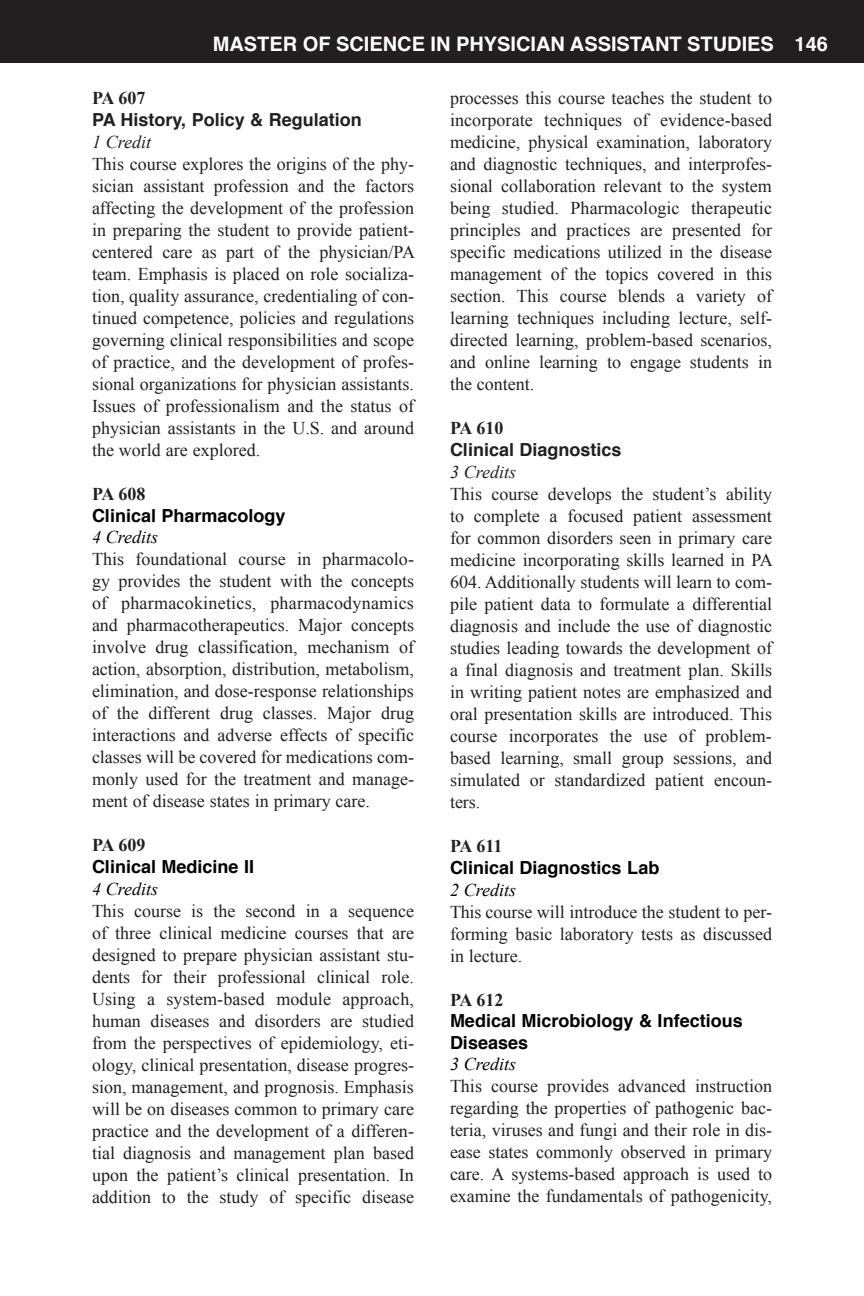
<style>
.page{position:relative;width:864px;height:1296px;background:#fff}
.page>*{position:absolute;margin:0;border:0;box-sizing:border-box;transform-origin:0 0}
.t1{font:700 20px "Helvetica";color:#fff}
.Course_Description{font:18px/22px "Times New Roman";color:#231f20;text-align:justify}
.t2{font:700 18px/21.6px "Helvetica";color:#000}
.Course_Name{font:700 18px "Helvetica";color:#231f20}
.t3{font:italic 18px "Times New Roman";color:#000}
.Course_Number{font:700 18px "Times New Roman";color:#231f20}
.Course_Credits{font:italic 18px "Times New Roman";color:#231f20}
</style>
<div class="page">
<div style="left:0;top:0;width:864px;height:63px;background:#231f20"></div>
<p class="t1" style="left:213px;top:28px;width:617px">MASTER OF SCIENCE IN PHYSICIAN ASSISTANT STUDIES 146</p>
<p class="Course_Number" style="left:92px;top:86px;width:55px">PA 607</p>
<p class="Course_Name" style="left:92px;top:105px;width:271px">PA History, Policy &amp; Regulation</p>
<p class="Course_Credits" style="left:92px;top:132px;width:61px">1 Credit</p>
<p class="Course_Description" style="left:92px;top:153px;width:325px">This course explores the origins of the phy&shy;sician assistant profession and the factors affecting the development of the profession in preparing the student to provide patient&shy;centered care as part of the physician/PA team. Emphasis is placed on role socializa&shy;tion, quality assurance, credentialing of con&shy;tinued competence, policies and regulations governing clinical responsibilities and scope of practice, and the development of profes&shy;sional organizations for physician assistants.<br>Issues of professionalism and the status of physician assistants in the U.S. and around the world are explored.</p>
<p class="Course_Number" style="left:92px;top:482px;width:55px">PA 608</p>
<p class="t2" style="left:92px;top:505px;width:195px">Clinical Pharmacology</p>
<p class="t3" style="left:92px;top:527px;width:68px">4 Credits</p>
<p class="Course_Description" style="left:92px;top:548px;width:324px">This foundational course in pharmacolo&shy;gy provides the student with the concepts of pharmacokinetics, pharmacodynamics and pharmacotherapeutics. Major concepts involve drug classification, mechanism of action, absorption, distribution, metabolism, elimination, and dose-response relationships of the different drug classes. Major drug interactions and adverse effects of specific classes will be covered for medications com&shy;monly used for the treatment and manage&shy;ment of disease states in primary care.</p>
<p class="Course_Number" style="left:92px;top:833px;width:55px">PA 609</p>
<p class="t2" style="left:92px;top:856px;width:164px">Clinical Medicine II</p>
<p class="t3" style="left:92px;top:878px;width:68px">4 Credits</p>
<p class="Course_Description" style="left:92px;top:899px;width:324px">This course is the second in a sequence of three clinical medicine courses that are designed to prepare physician assistant stu&shy;dents for their professional clinical role.<br>Using a system-based module approach, human diseases and disorders are studied from the perspectives of epidemiology, eti&shy;ology, clinical presentation, disease progres&shy;sion, management, and prognosis. Emphasis will be on diseases common to primary care practice and the development of a differen&shy;tial diagnosis and management plan based upon the patient’s clinical presentation. In addition to the study of specific disease</p>
<p class="Course_Description" style="left:450px;top:87px;width:324px">processes this course teaches the student to incorporate techniques of evidence-based medicine, physical examination, laboratory and diagnostic techniques, and interprofes&shy;sional collaboration relevant to the system being studied. Pharmacologic therapeutic principles and practices are presented for specific medications utilized in the disease management of the topics covered in this section. This course blends a variety of learning techniques including lecture, self&shy;directed learning, problem-based scenarios, and online learning to engage students in the content.</p>
<p class="Course_Number" style="left:450px;top:416px;width:55px">PA 610</p>
<p class="Course_Name" style="left:450px;top:436px;width:173px">Clinical Diagnostics</p>
<p class="Course_Credits" style="left:450px;top:462px;width:68px">3 Credits</p>
<p class="Course_Description" style="left:450px;top:483px;width:324px">This course develops the student’s ability to complete a focused patient assessment for common disorders seen in primary care medicine incorporating skills learned in PA 604. Additionally students will learn to com&shy;pile patient data to formulate a differential diagnosis and include the use of diagnostic studies leading towards the development of a final diagnosis and treatment plan. Skills in writing patient notes are emphasized and oral presentation skills are introduced. This course incorporates the use of problem&shy;based learning, small group sessions, and simulated or standardized patient encoun&shy;ters.</p>
<p class="Course_Number" style="left:450px;top:834px;width:54px">PA 611</p>
<p class="t2" style="left:450px;top:857px;width:211px">Clinical Diagnostics Lab</p>
<p class="t3" style="left:450px;top:879px;width:68px">2 Credits</p>
<p class="Course_Description" style="left:450px;top:900px;width:324px">This course will introduce the student to per&shy;forming basic laboratory tests as discussed in lecture.</p>
<p class="Course_Number" style="left:450px;top:987px;width:55px">PA 612</p>
<p class="t2" style="left:450px;top:1010px;width:294px">Medical Microbiology &amp; Infectious<br>Diseases</p>
<p class="t3" style="left:450px;top:1054px;width:68px">3 Credits</p>
<p class="Course_Description" style="left:450px;top:1075px;width:324px">This course provides advanced instruction regarding the properties of pathogenic bac&shy;teria, viruses and fungi and their role in dis&shy;ease states commonly observed in primary care. A systems-based approach is used to examine the fundamentals of pathogenicity,</p>
</div>
